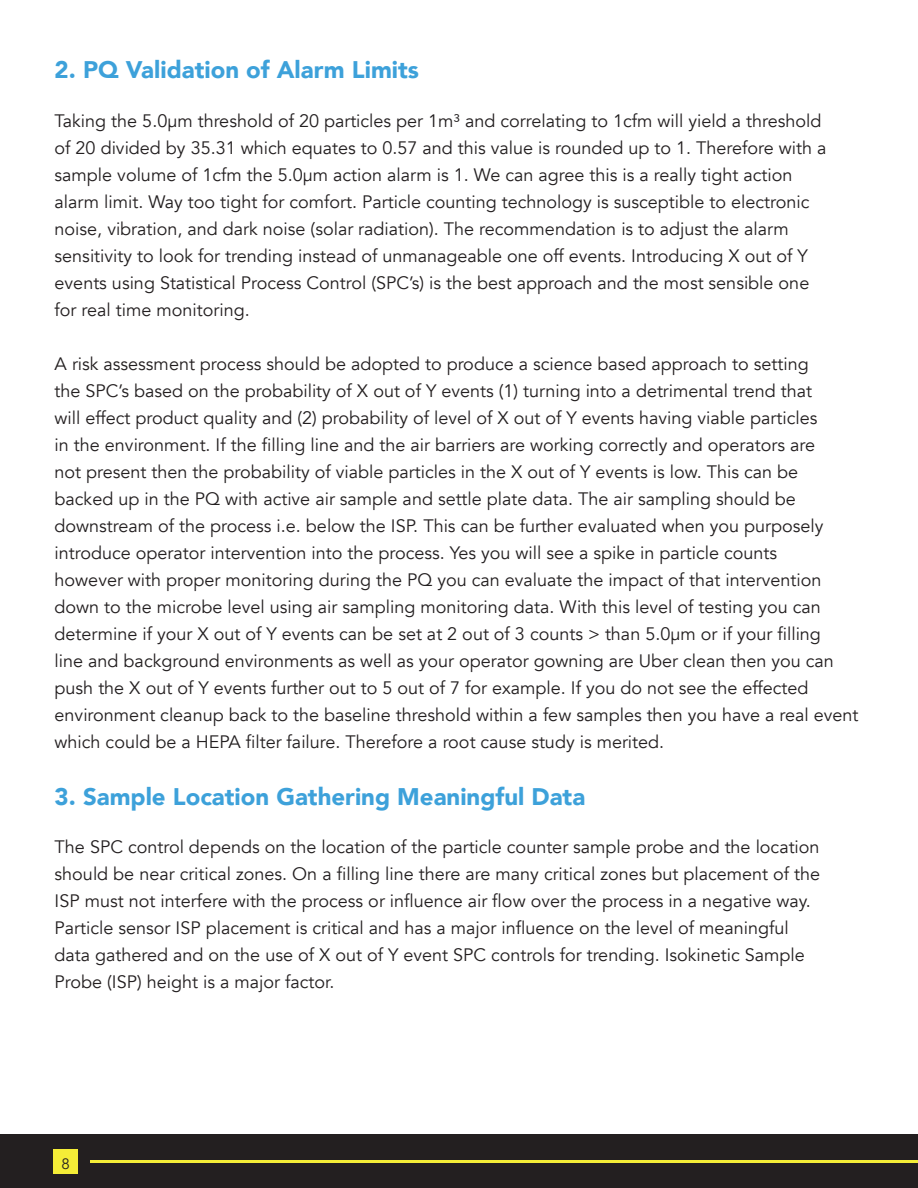
<style>
.page{position:relative;width:918px;height:1188px;background:#fff}
.page>*{position:absolute;margin:0;border:0;box-sizing:border-box;transform-origin:0 0}
.t1{font:900 24px "Avenir";color:#3da1da}
.t2{font:18px/27px "Avenir";color:#231f20}
.t3{font:15px "Avenir";color:#231f20}
</style>
<div class="page">
<div style="left:0;top:1134px;width:918px;height:54px;background:#231f20"></div>
<hr style="left:90px;top:1160px;width:828px;height:2px;background:#f4ed37">
<div style="left:53px;top:1149px;width:25px;height:25px;background:#f4ed37"></div>
<h1 class="t1" style="left:55px;top:60px;width:366px">2. PQ Validation of Alarm Limits</h1>
<p class="t2" style="left:55px;top:107px;width:773px">Taking the 5.0μm threshold of 20 particles per 1m³ and correlating to 1cfm will yield a threshold of 20 divided by 35.31 which equates to 0.57 and this value is rounded up to 1. Therefore with a sample volume of 1cfm the 5.0μm action alarm is 1. We can agree this is a really tight action alarm limit. Way too tight for comfort. Particle counting technology is susceptible to electronic noise, vibration, and dark noise (solar radiation). The recommendation is to adjust the alarm sensitivity to look for trending instead of unmanageable one off events. Introducing X out of Y events using Statistical Process Control (SPC’s) is the best approach and the most sensible one for real time monitoring.</p>
<p class="t2" style="left:55px;top:352px;width:805px">A risk assessment process should be adopted to produce a science based approach to setting<br>the SPC’s based on the probability of X out of Y events (1) turning into a detrimental trend that<br>will effect product quality and (2) probability of level of X out of Y events having viable particles<br>in the environment. If the filling line and the air barriers are working correctly and operators are<br>not present then the probability of viable particles in the X out of Y events is low. This can be backed up in the PQ with active air sample and settle plate data. The air sampling should be downstream of the process i.e. below the ISP. This can be further evaluated when you purposely introduce operator intervention into the process. Yes you will see a spike in particle counts<br>however with proper monitoring during the PQ you can evaluate the impact of that intervention down to the microbe level using air sampling monitoring data. With this level of testing you can determine if your X out of Y events can be set at 2 out of 3 counts &gt; than 5.0μm or if your filling<br>line and background environments as well as your operator gowning are Uber clean then you can push the X out of Y events further out to 5 out of 7 for example. If you do not see the effected environment cleanup back to the baseline threshold within a few samples then you have a real event which could be a HEPA filter failure. Therefore a root cause study is merited.</p>
<h1 class="t1" style="left:55px;top:786px;width:532px">3. Sample Location Gathering Meaningful Data</h1>
<p class="t2" style="left:55px;top:834px;width:767px">The SPC control depends on the location of the particle counter sample probe and the location should be near critical zones. On a filling line there are many critical zones but placement of the ISP must not interfere with the process or influence air flow over the process in a negative way.<br>Particle sensor ISP placement is critical and has a major influence on the level of meaningful data gathered and on the use of X out of Y event SPC controls for trending. Isokinetic Sample Probe (ISP) height is a major factor.</p>
<p class="t3" style="left:61px;top:1157px;width:10px">8</p>
</div>
